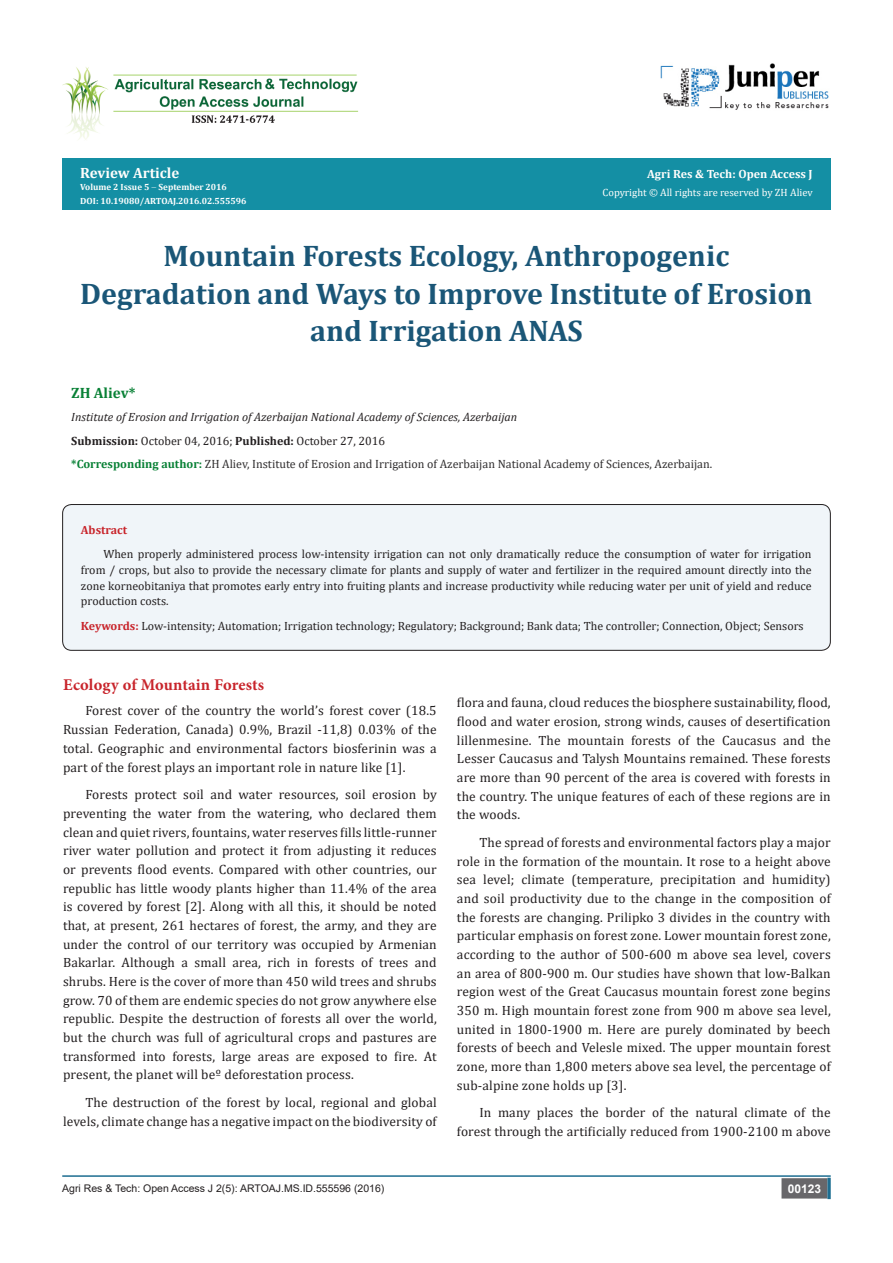
<style>
.page{position:relative;width:893px;height:1263px;background:#fff}
.page>*{position:absolute;margin:0;border:0;box-sizing:border-box;transform-origin:0 0}
.t1{font:700 29.85px/37.3px "Cambria";color:#1a5677;text-align:center}
.t2{font:700 16.5px "Minion Pro";letter-spacing:.01em;color:#c8242b}
.t3{font:700 15px "Cambria";color:#fffefc}
.t4{font:700 15px "Cambria";color:#098136}
.t5{font:13.5px/18.8px "Cambria";letter-spacing:.01em;color:#231f20;text-align:justify}
.t6{font:12px/15.8px "Cambria";color:#231f20;text-align:justify}
.t7{font:12px "Cambria";color:#312f30}
.t8{font:italic 12px "Cambria";color:#231f20}
.t9{font:700 12px "Cambria";color:#fffefc}
.t10{font:700 12px "Cambria";color:#c8242b}
.t11{font:700 12px "Arial";color:#fff}
.t12{font:10.5px "Arial";color:#231f20}
.t13{font:10.5px "Cambria";color:#fffefc}
.t14{font:700 9px "Cambria";color:#fff}
.t15{font:700 9px "Cambria";color:#fffefc}
.s1{font-weight:700}
.s2{font-weight:700;color:#098136}
.s3{font-weight:700;color:#c8242b}
</style>
<div class="page">
<div style="left:62px;top:158px;width:769px;height:52px;background:#148fa4"></div>
<hr style="left:62px;top:1175px;width:769px;height:2px;background:#1c6d90">
<div style="left:782px;top:1179px;width:45px;height:19px;background:#68676a"></div>
<div style="left:781px;top:1178px;width:46px;height:20px;border:2px solid #68676a"></div>
<svg style="left:827px;top:1178px;width:4px;height:21px"></svg>
<div style="left:63px;top:504px;width:767px;height:146px;background:#f0f5f9;border-radius:9px"></div>
<div style="left:62px;top:504px;width:769px;height:147px;border:1px solid #231f20;border-radius:9px"></div>
<img style="left:62px;top:67px;width:297px;height:73px">
<img style="left:660px;top:63px;width:169px;height:47px">
<p class="t3" style="left:80px;top:162px;width:101px">Review Article</p>
<p class="t15" style="left:80px;top:181px;width:148px">Volume 2 Issue 5 September 2016</p>
<p class="t14" style="left:80px;top:194px;width:168px">DOI: 10.19080/ARTOAJ.2016.02.555596</p>
<p class="t9" style="left:647px;top:165px;width:167px">Agri Res &amp; Tech: Open Access J</p>
<p class="t13" style="left:602px;top:186px;width:212px">Copyright © All rights are reserved by ZH Aliev</p>
<p class="t1" style="left:80px;top:236px;width:734px">Mountain Forests Ecology, Anthropogenic<br>Degradation and Ways to Improve Institute of Erosion and Irrigation ANAS</p>
<p class="t4" style="left:71px;top:382px;width:66px">ZH Aliev*</p>
<p class="t8" style="left:71px;top:409px;width:447px">Institute of Erosion and Irrigation of Azerbaijan National Academy of Sciences, Azerbaijan</p>
<p class="t6" style="left:71px;top:433px;width:315px"><span class="s1">Submission:</span> October 04, 2016; <span class="s1">Published:</span> October 27, 2016</p>
<p class="t7" style="left:71px;top:457px;width:642px"><span class="s2">*Corresponding author:</span> ZH Aliev, Institute of Erosion and Irrigation of Azerbaijan National Academy of Sciences, Azerbaijan.</p>
<p class="t10" style="left:81px;top:521px;width:48px">Abstract</p>
<p class="t6" style="left:81px;top:546px;width:732px;text-indent:22px">When properly administered process low-intensity irrigation can not only dramatically reduce the consumption of water for irrigation from / crops, but also to provide the necessary climate for plants and supply of water and fertilizer in the required amount directly into the zone korneobitaniya that promotes early entry into fruiting plants and increase productivity while reducing water per unit of yield and reduce production costs.</p>
<p class="t6" style="left:81px;top:618px;width:724px"><span class="s3">Keywords:</span> Low-intensity; Automation; Irrigation technology; Regulatory; Background; Bank data; The controller; Connection, Object; Sensors</p>
<p class="t2" style="left:63px;top:673px;width:203px">Ecology of Mountain Forests</p>
<p class="t5" style="left:63px;top:701px;width:375px;text-indent:22px">Forest cover of the country the world’s forest cover (18.5<br>Russian Federation, Canada) 0.9%, Brazil -11,8) 0.03% of the total. Geographic and environmental factors biosferinin was a part of the forest plays an important role in nature like [1].</p>
<p class="t5" style="left:63px;top:785px;width:375px;text-indent:22px">Forests protect soil and water resources, soil erosion by preventing the water from the watering, who declared them clean and quiet rivers, fountains, water reserves fills little-runner river water pollution and protect it from adjusting it reduces or prevents flood events. Compared with other countries, our republic has little woody plants higher than 11.4% of the area is covered by forest [2]. Along with all this, it should be noted that, at present, 261 hectares of forest, the army, and they are under the control of our territory was occupied by Armenian Bakarlar. Although a small area, rich in forests of trees and shrubs. Here is the cover of more than 450 wild trees and shrubs grow. 70 of them are endemic species do not grow anywhere else republic. Despite the destruction of forests all over the world, but the church was full of agricultural crops and pastures are transformed into forests, large areas are exposed to fire. At present, the planet will beº deforestation process.</p>
<p class="t5" style="left:63px;top:1093px;width:375px;text-align:right">The destruction of the forest by local, regional and global levels, climate change has a negative impact on the biodiversity of</p>
<p class="t5" style="left:457px;top:693px;width:375px">flora and fauna, cloud reduces the biosphere sustainability, flood, flood and water erosion, strong winds, causes of desertification lillenmesine. The mountain forests of the Caucasus and the Lesser Caucasus and Talysh Mountains remained. These forests are more than 90 percent of the area is covered with forests in the country. The unique features of each of these regions are in the woods.</p>
<p class="t5" style="left:457px;top:833px;width:375px;text-indent:22px">The spread of forests and environmental factors play a major role in the formation of the mountain. It rose to a height above sea level; climate (temperature, precipitation and humidity) and soil productivity due to the change in the composition of the forests are changing. Prilipko 3 divides in the country with particular emphasis on forest zone. Lower mountain forest zone, according to the author of 500-600 m above sea level, covers an area of 800-900 m. Our studies have shown that low-Balkan region west of the Great Caucasus mountain forest zone begins 350 m. High mountain forest zone from 900 m above sea level, united in 1800-1900 m. Here are purely dominated by beech forests of beech and Velesle mixed. The upper mountain forest zone, more than 1,800 meters above sea level, the percentage of sub-alpine zone holds up [3].</p>
<p class="t5" style="left:457px;top:1103px;width:375px;text-align:right">In many places the border of the natural climate of the forest through the artificially reduced from 1900-2100 m above</p>
<p class="t12" style="left:62px;top:1181px;width:324px">Agri Res &amp; Tech: Open Access J 2(5): ARTOAJ.MS.ID.555596 (2016)</p>
<p class="t11" style="left:788px;top:1180px;width:35px">00123</p>
</div>
